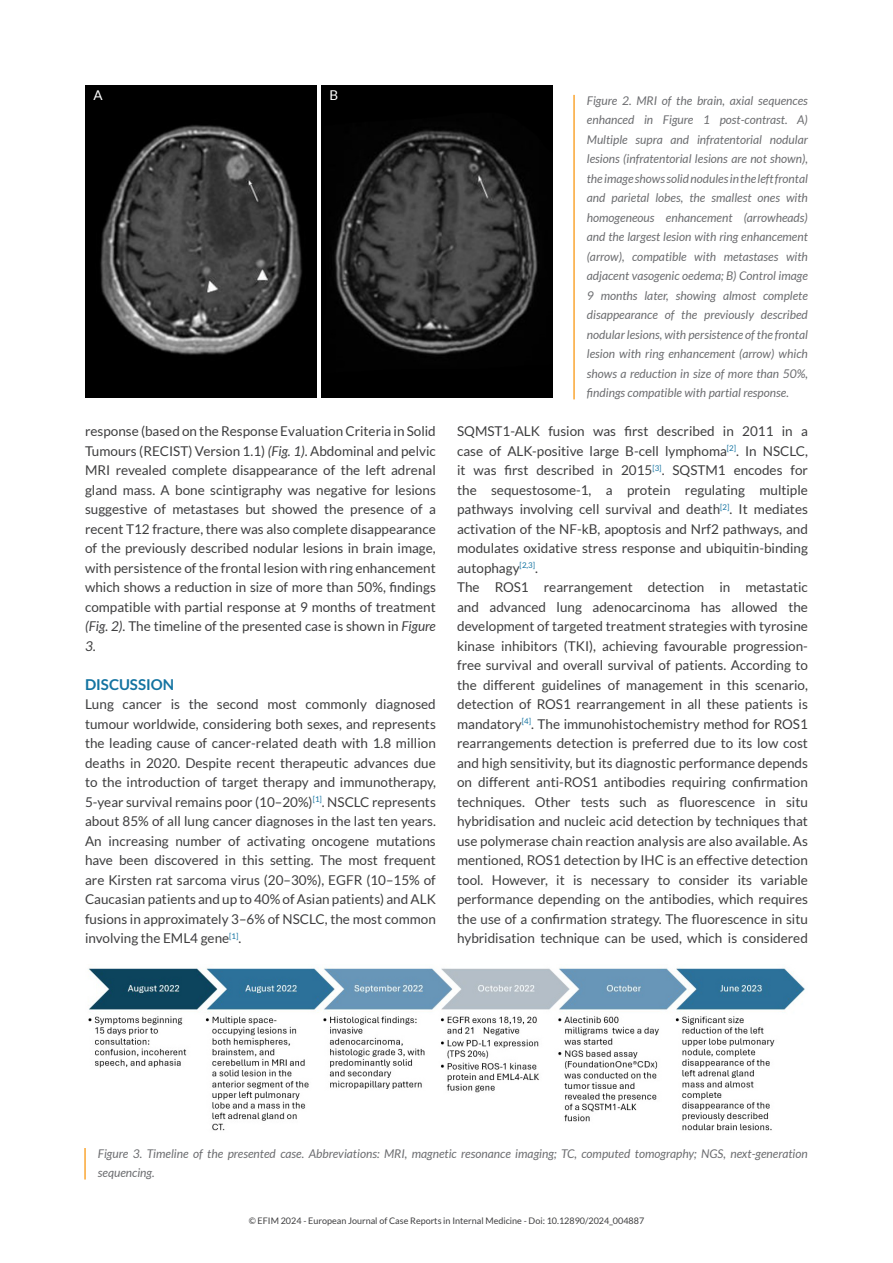
<style>
.page{position:relative;width:893px;height:1263px;background:#fff}
.page>*{position:absolute;margin:0;border:0;box-sizing:border-box;transform-origin:0 0}
.titoletti{font:700 15px "Lato";color:#1373a1}
.testo_normale{font:13.5px/19.5px "Lato";color:#3e3e3f;text-align:justify}
.testo_normale-2{font:13.5px "Lato";color:#fff}
.dida{font:italic 12px/19.5px "Lato";color:#6c6d70;text-align:justify}
.t1{font:9px "Lato";color:#3e3e3f}
.s1{font-style:italic}
</style>
<div class="page">
<img style="left:85px;top:85px;width:232px;height:312px">
<img style="left:321px;top:85px;width:232px;height:312px">
<hr style="left:573px;top:95px;width:2px;height:304px;background:#faa633">
<hr style="left:84px;top:1148px;width:2px;height:31px;background:#faa633">
<img style="left:88px;top:968px;width:717px;height:163px">
<p class="testo_normale-2" style="left:94px;top:88px;width:11px">A</p>
<p class="testo_normale-2" style="left:330px;top:88px;width:10px">B</p>
<p class="testo_normale" style="left:85px;top:421px;width:352px">response (based on the Response Evaluation Criteria in Solid Tumours (RECIST) Version 1.1) <span class="s1">(Fig. 1)</span>. Abdominal and pelvic MRI revealed complete disappearance of the left adrenal gland mass. A bone scintigraphy was negative for lesions suggestive of metastases but showed the presence of a recent T12 fracture, there was also complete disappearance of the previously described nodular lesions in brain image, with persistence of the frontal lesion with ring enhancement which shows a reduction in size of more than 50%, findings compatible with partial response at 9 months of treatment <span class="s1">(Fig. 2)</span>. The timeline of the presented case is shown in <span class="s1">Figure 3</span>.</p>
<p class="titoletti" style="left:85px;top:675px;width:91px">DISCUSSION</p>
<p class="testo_normale" style="left:85px;top:694px;width:352px">Lung cancer is the second most commonly diagnosed tumour worldwide, considering both sexes, and represents the leading cause of cancer-related death with 1.8 million deaths in 2020. Despite recent therapeutic advances due to the introduction of target therapy and immunotherapy, 5-year survival remains poor (10–20%)<sup>[1]</sup>. NSCLC represents about 85% of all lung cancer diagnoses in the last ten years.<br>An increasing number of activating oncogene mutations have been discovered in this setting. The most frequent are Kirsten rat sarcoma virus (20–30%), EGFR (10–15% of Caucasian patients and up to 40% of Asian patients) and ALK fusions in approximately 3–6% of NSCLC, the most common involving the EML4 gene<sup>[1]</sup>.</p>
<p class="dida" style="left:587px;top:91px;width:223px">Figure 2. MRI of the brain, axial sequences enhanced in Figure 1 post-contrast. A)<br>Multiple supra and infratentorial nodular lesions (infratentorial lesions are not shown), the image shows solid nodules in the left frontal and parietal lobes, the smallest ones with homogeneous enhancement (arrowheads) and the largest lesion with ring enhancement (arrow), compatible with metastases with adjacent vasogenic oedema; B) Control image 9 months later, showing almost complete disappearance of the previously described nodular lesions, with persistence of the frontal lesion with ring enhancement (arrow) which shows a reduction in size of more than 50%, findings compatible with partial response.</p>
<p class="testo_normale" style="left:457px;top:421px;width:352px">SQMST1-ALK fusion was first described in 2011 in a case of ALK-positive large B-cell lymphoma<sup>[2]</sup>. In NSCLC, it was first described in 2015<sup>[3]</sup>. SQSTM1 encodes for the sequestosome-1, a protein regulating multiple pathways involving cell survival and death<sup>[2]</sup>. It mediates activation of the NF-kB, apoptosis and Nrf2 pathways, and modulates oxidative stress response and ubiquitin-binding autophagy<sup>[2,3]</sup>.</p>
<p class="testo_normale" style="left:457px;top:577px;width:352px">The ROS1 rearrangement detection in metastatic and advanced lung adenocarcinoma has allowed the development of targeted treatment strategies with tyrosine kinase inhibitors (TKI), achieving favourable progression&shy;free survival and overall survival of patients. According to the different guidelines of management in this scenario, detection of ROS1 rearrangement in all these patients is mandatory<sup>[4]</sup>. The immunohistochemistry method for ROS1 rearrangements detection is preferred due to its low cost and high sensitivity, but its diagnostic performance depends on different anti-ROS1 antibodies requiring confirmation techniques. Other tests such as fluorescence in situ hybridisation and nucleic acid detection by techniques that use polymerase chain reaction analysis are also available. As mentioned, ROS1 detection by IHC is an effective detection tool. However, it is necessary to consider its variable performance depending on the antibodies, which requires the use of a confirmation strategy. The fluorescence in situ hybridisation technique can be used, which is considered</p>
<p class="dida" style="left:98px;top:1144px;width:712px">Figure 3. Timeline of the presented case. Abbreviations: MRI, magnetic resonance imaging; TC, computed tomography; NGS, next-generation sequencing.</p>
<p class="t1" style="left:249px;top:1215px;width:397px">© EFIM 2024 - European Journal of Case Reports in Internal Medicine - Doi: 10.12890/2024_004887</p>
</div>
